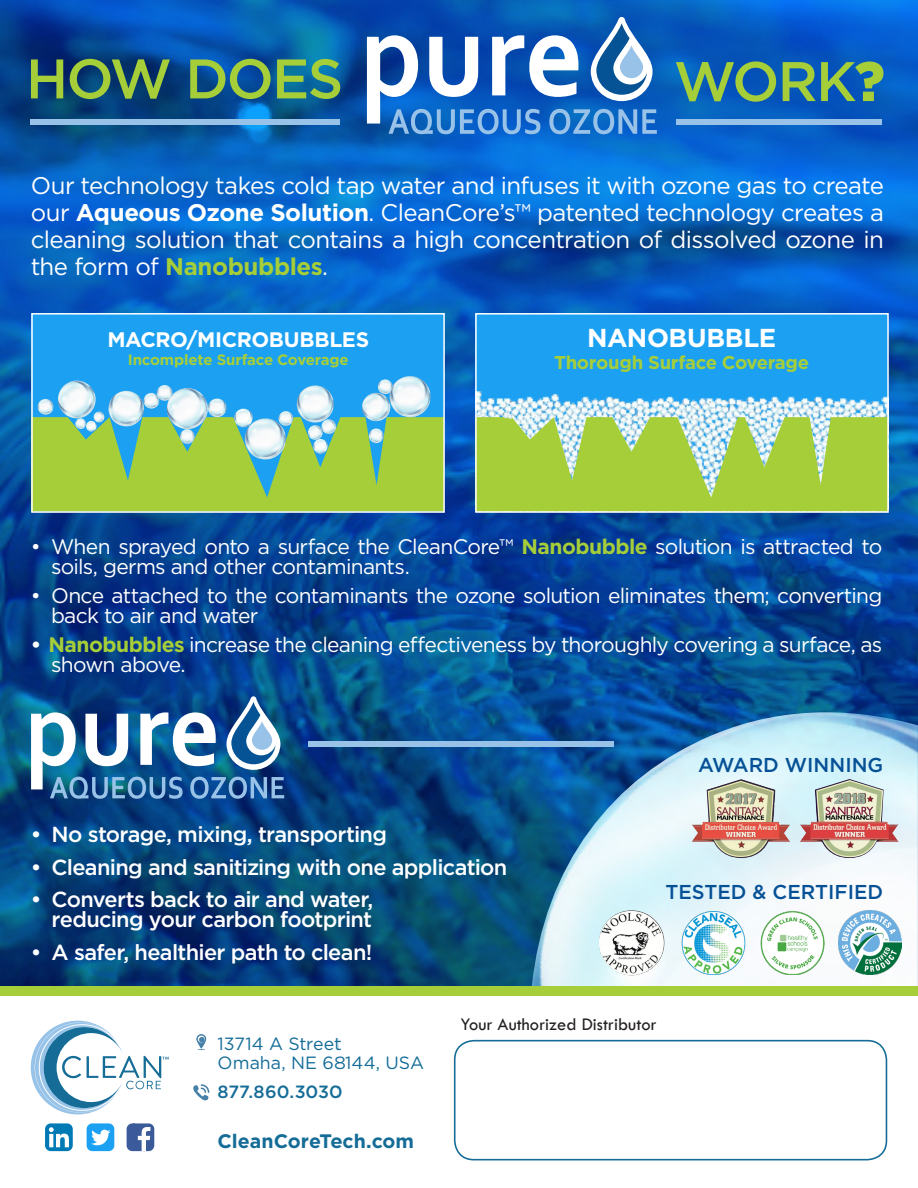
<style>
.page{position:relative;width:918px;height:1188px;background:#fff}
.page>*{position:absolute;margin:0;border:0;box-sizing:border-box;transform-origin:0 0}
.t1{font:500 55.65px "Gotham";letter-spacing:-.035em;color:#a6ce39}
.t2{font:700 25.95px "Gotham";letter-spacing:-.015em;color:#fff}
.t3{font:24px/27px "Gotham";letter-spacing:-.03em;color:#fff;text-align:justify}
.t4{font:500 21.75px/19.5px "Gotham";letter-spacing:-.03em;color:#fff;text-align:right}
.t5{font:21px/19.5px "Gotham";letter-spacing:-.035em;color:#fff}
.t6{font:700 21px "Gotham";letter-spacing:-.02em;color:#fff}
.t7{font:500 20.1px "Gotham";color:#065196}
.t8{font:700 19.5px "Gotham";color:#146c97}
.t9{font:18.45px "Tw Cen";color:#231f20}
.t10{font:700 18.45px "Gotham";letter-spacing:-.015em;color:#a6ce39}
.t11{font:17.7px/18.6px "Gotham";color:#146c97}
.t12{font:500 17.7px "Gotham";color:#146c97}
.t13{font:700 15px "Gotham";letter-spacing:-.01em;color:#a6ce39}
.s1{font-weight:900}
.s2{font-weight:700}
.s3{font-weight:700;color:#a6ce39}
</style>
<div class="page">
<img style="left:0;top:0;width:918px;height:987px">
<div style="left:454px;top:1040px;width:433px;height:120px;border:2px solid #146c97;border-radius:19px"></div>
<svg style="left:31px;top:1021px;width:138px;height:93px"></svg>
<svg style="left:196px;top:1034px;width:10px;height:16px"></svg>
<svg style="left:193px;top:1084px;width:16px;height:16px"></svg>
<svg style="left:127px;top:1123px;width:27px;height:28px"></svg>
<div style="left:45px;top:1123px;width:28px;height:28px;background:#007ab5;border-radius:6px"></div>
<svg style="left:49px;top:1127px;width:20px;height:20px"></svg>
<div style="left:87px;top:1123px;width:27px;height:28px;background:#1ca1f2;border-radius:6px"></div>
<svg style="left:91px;top:1130px;width:19px;height:15px"></svg>
<img style="left:532px;top:712px;width:386px;height:275px">
<img style="left:838px;top:911px;width:64px;height:64px">
<img style="left:761px;top:911px;width:64px;height:64px">
<img style="left:692px;top:779px;width:98px;height:79px">
<img style="left:800px;top:779px;width:99px;height:79px">
<img style="left:599px;top:910px;width:66px;height:65px;border-radius:33px">
<img style="left:681px;top:911px;width:65px;height:63px">
<svg style="left:367px;top:17px;width:290px;height:117px"></svg>
<svg style="left:620px;top:46px;width:23px;height:32px"></svg>
<div style="left:676px;top:119px;width:206px;height:6px;background:#99c2e8"></div>
<div style="left:31px;top:119px;width:309px;height:6px;background:#99c2e8"></div>
<div style="left:309px;top:741px;width:305px;height:6px;background:#99c2e8"></div>
<div style="left:0;top:987px;width:918px;height:9px;background:#a6ce39"></div>
<svg style="left:31px;top:696px;width:253px;height:103px"></svg>
<svg style="left:252px;top:721px;width:20px;height:29px"></svg>
<div style="left:31px;top:313px;width:413px;height:199px;background:#1ca1f2"></div>
<img style="left:108px;top:391px;width:36px;height:21px">
<img style="left:166px;top:388px;width:41px;height:24px">
<svg style="left:33px;top:412px;width:410px;height:99px;background:#9ccb4e"></svg>
<img style="left:55px;top:381px;width:43px;height:40px">
<img style="left:156px;top:385px;width:17px;height:16px">
<img style="left:143px;top:393px;width:17px;height:16px">
<img style="left:245px;top:418px;width:41px;height:42px">
<img style="left:278px;top:411px;width:16px;height:15px">
<img style="left:313px;top:439px;width:15px;height:15px">
<img style="left:307px;top:425px;width:17px;height:16px">
<img style="left:320px;top:419px;width:17px;height:16px">
<img style="left:297px;top:385px;width:37px;height:38px">
<img style="left:368px;top:428px;width:16px;height:16px">
<img style="left:360px;top:393px;width:32px;height:30px">
<img style="left:389px;top:376px;width:42px;height:42px">
<img style="left:377px;top:379px;width:16px;height:16px">
<img style="left:37px;top:399px;width:17px;height:16px">
<img style="left:207px;top:399px;width:20px;height:19px">
<img style="left:234px;top:409px;width:19px;height:18px">
<div style="left:31px;top:313px;width:414px;height:200px;border:1px solid #fff"></div>
<div style="left:475px;top:313px;width:413px;height:199px;background:#1ca1f2"></div>
<img style="left:477px;top:391px;width:410px;height:21px">
<svg style="left:477px;top:412px;width:410px;height:99px;background:#acd25e"></svg>
<div style="left:475px;top:313px;width:414px;height:200px;border:1px solid #fff"></div>
<p class="t1" style="left:26px;top:42px;width:319px">HOW DOES</p>
<p class="t1" style="left:674px;top:45px;width:212px">WORK<span class="s1">?</span></p>
<p class="t3" style="left:31px;top:171px;width:855px">Our technology takes cold tap water and infuses it with ozone gas to create our <span class="s2">Aqueous Ozone Solution</span>. CleanCore’s™ patented technology creates a cleaning solution that contains a high concentration of dissolved ozone in the form of <span class="s3">Nanobubbles</span>.</p>
<p class="t6" style="left:107px;top:325px;width:263px">MACRO/MICROBUBBLES</p>
<p class="t13" style="left:128px;top:350px;width:223px">Incomplete Surface Coverage</p>
<p class="t2" style="left:587px;top:320px;width:190px">NANOBUBBLE</p>
<p class="t10" style="left:554px;top:350px;width:257px">Thorough Surface Coverage</p>
<p class="t5" style="left:51px;top:536px;width:833px;text-indent:-20px">• When sprayed onto a surface the CleanCore™ <span class="s3">Nanobubble</span> solution is attracted to soils, germs and other contaminants.</p>
<p class="t5" style="left:51px;top:586px;width:833px;text-indent:-20px">• Once attached to the contaminants the ozone solution eliminates them; converting back to air and water</p>
<p class="t5" style="left:51px;top:635px;width:833px;text-indent:-20px"><span class="s2">•</span> <span class="s3">Nanobubbles</span> increase the cleaning effectiveness by thoroughly covering a surface, as shown above.</p>
<p class="t4" style="left:31px;top:825px;width:358px">• No storage, mixing, transporting</p>
<p class="t4" style="left:31px;top:857px;width:478px">• Cleaning and sanitizing with one application</p>
<p class="t4" style="left:31px;top:890px;width:344px">• Converts back to air and water, reducing your carbon footprint</p>
<p class="t4" style="left:31px;top:942px;width:343px">• A safer, healthier path to clean!</p>
<p class="t7" style="left:698px;top:752px;width:187px">AWARD WINNING</p>
<p class="t7" style="left:665px;top:879px;width:219px">TESTED &amp; CERTIFIED</p>
<p class="t11" style="left:218px;top:1034px;width:208px">13714 A Street<br>Omaha, NE 68144, USA</p>
<p class="t12" style="left:218px;top:1080px;width:126px">877.860.3030</p>
<p class="t8" style="left:218px;top:1129px;width:198px">CleanCoreTech.com</p>
<p class="t9" style="left:460px;top:1013px;width:198px">Your Authorized Distributor</p>
</div>
